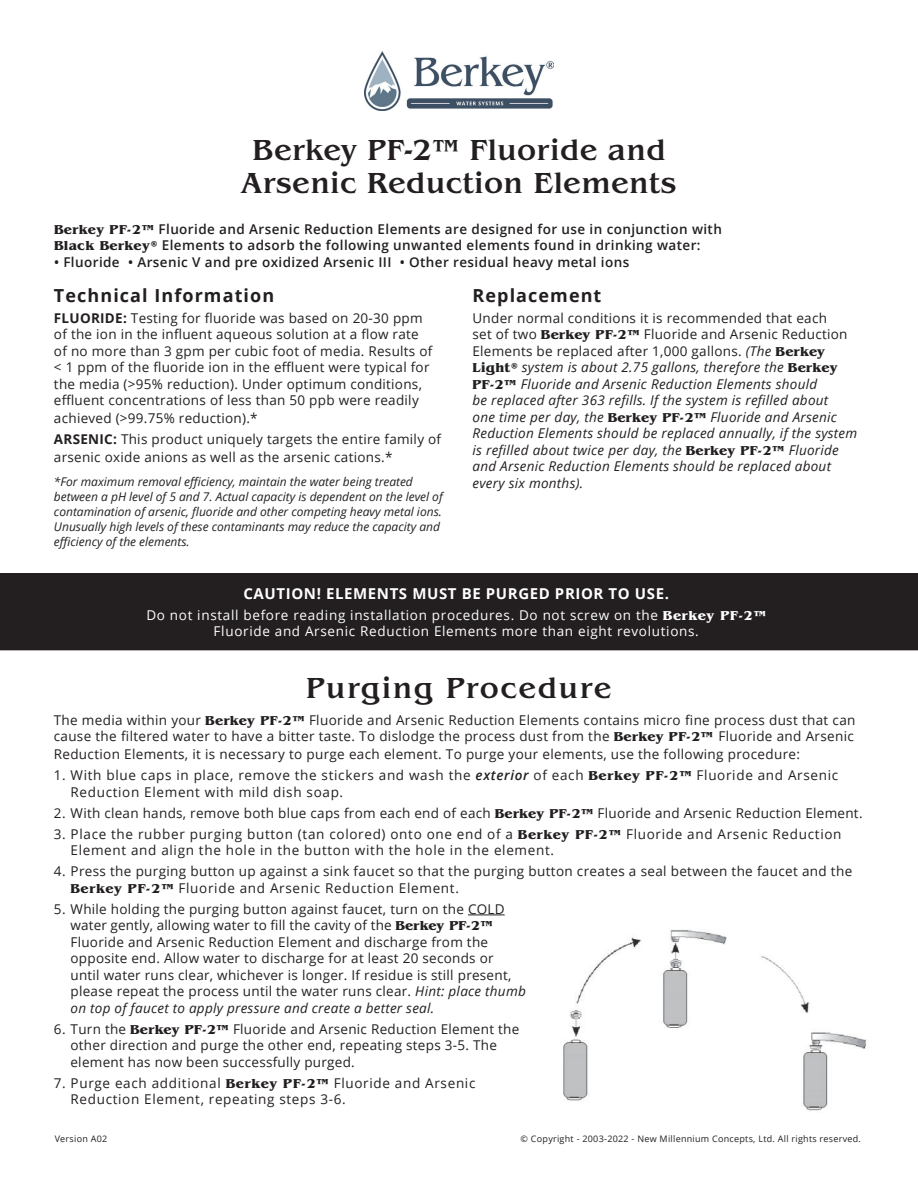
<style>
.page{position:relative;width:918px;height:1188px;background:#fff}
.page>*{position:absolute;margin:0;border:0;box-sizing:border-box;transform-origin:0 0}
.t1{font:500 30px/33px "Benguiat Pro ITC";letter-spacing:.01em;color:#231f20;text-align:center}
.t2{font:500 30px "Benguiat Pro ITC";letter-spacing:.05em;color:#231f20}
.t3{font:700 18px "Open Sans";letter-spacing:.06em;color:#231f20}
.t4{font:700 15px "Open Sans";letter-spacing:.04em;color:#fff}
.t5{font:13.5px/16.5px "Open Sans";letter-spacing:.02em;color:#231f20}
.t6{font:italic 13.5px/16.5px "Open Sans";letter-spacing:.02em;color:#231f20}
.t7{font:13.5px/16.5px "Open Sans";letter-spacing:.05em;color:#231f20}
.t8{font:600 13.5px/16.5px "Open Sans";letter-spacing:.03em;color:#231f20}
.t9{font:13.5px/16.5px "Open Sans";letter-spacing:.05em;color:#fff;text-align:center}
.t10{font:italic 12px/15px "Open Sans";color:#231f20}
.t11{font:9px "Open Sans";letter-spacing:.03em;color:#231f20}
.s1{font-family:"Benguiat Pro ITC";font-weight:700}
.s2{font-weight:700}
.s3{font-style:normal}
.s4{font-family:"Benguiat Pro ITC";font-weight:700;font-style:normal}
.s5{font-weight:600;font-style:italic}
.s6{font-style:italic}
</style>
<div class="page">
<img style="left:365px;top:52px;width:189px;height:58px">
<div style="left:0;top:573px;width:918px;height:77px;background:#231f20"></div>
<hr style="left:468px;top:915px;width:37px;height:1px;background:#231f20">
<img style="left:563px;top:930px;width:303px;height:181px">
<h1 class="t1" style="left:241px;top:134px;width:437px">Berkey PF-2™ Fluoride and<br>Arsenic Reduction Elements</h1>
<p class="t8" style="left:54px;top:221px;width:669px"><span class="s1">Berkey PF-2™</span> Fluoride and Arsenic Reduction Elements are designed for use in conjunction with<br><span class="s1">Black Berkey®</span> Elements to adsorb the following unwanted elements found in drinking water:</p>
<p class="t8" style="left:54px;top:254px;width:577px">• Fluoride • Arsenic V and pre oxidized Arsenic III • Other residual heavy metal ions</p>
<h2 class="t3" style="left:54px;top:282px;width:222px">Technical Information</h2>
<p class="t5" style="left:54px;top:309px;width:380px"><span class="s2">FLUORIDE:</span> Testing for fluoride was based on 20-30 ppm of the ion in the influent aqueous solution at a flow rate of no more than 3 gpm per cubic foot of media. Results of &lt; 1 ppm of the fluoride ion in the effluent were typical for the media (&gt;95% reduction). Under optimum conditions, effluent concentrations of less than 50 ppb were readily</p>
<p class="t5" style="left:54px;top:407px;width:389px;line-height:21px">achieved (&gt;99.75% reduction).*<br><span class="s2">ARSENIC:</span> This product uniquely targets the entire family of</p>
<p class="t5" style="left:54px;top:449px;width:340px">arsenic oxide anions as well as the arsenic cations.*</p>
<p class="t10" style="left:54px;top:474px;width:390px">*For maximum removal efficiency, maintain the water being treated between a pH level of 5 and 7. Actual capacity is dependent on the level of contamination of arsenic, fluoride and other competing heavy metal ions.<br>Unusually high levels of these contaminants may reduce the capacity and efficiency of the elements.</p>
<h2 class="t3" style="left:473px;top:282px;width:130px">Replacement</h2>
<p class="t6" style="left:473px;top:309px;width:386px"><span class="s3">Under normal conditions it is recommended that each<br>set of two</span> <span class="s4">Berkey PF-2™</span> <span class="s3">Fluoride and Arsenic Reduction Elements be replaced after 1,000 gallons.</span> (The <span class="s4">Berkey Light®</span> system is about 2.75 gallons, therefore the <span class="s4">Berkey PF-2™</span> Fluoride and Arsenic Reduction Elements should<br>be replaced after 363 refills. If the system is refilled about<br>one time per day, the <span class="s4">Berkey PF-2™</span> Fluoride and Arsenic Reduction Elements should be replaced annually, if the system is refilled about twice per day, the <span class="s4">Berkey PF-2™</span> Fluoride and Arsenic Reduction Elements should be replaced about every six months).</p>
<p class="t4" style="left:243px;top:583px;width:427px">CAUTION! ELEMENTS MUST BE PURGED PRIOR TO USE.</p>
<p class="t9" style="left:146px;top:606px;width:621px">Do not install before reading installation procedures. Do not screw on the <span class="s1">Berkey PF-2™<br></span>Fluoride and Arsenic Reduction Elements more than eight revolutions.</p>
<h1 class="t2" style="left:306px;top:671px;width:307px">Purging Procedure</h1>
<p class="t5" style="left:54px;top:711px;width:803px">The media within your <span class="s1">Berkey PF-2™</span> Fluoride and Arsenic Reduction Elements contains micro fine process dust that can cause the filtered water to have a bitter taste. To dislodge the process dust from the <span class="s1">Berkey PF-2™</span> Fluoride and Arsenic</p>
<p class="t5" style="left:54px;top:746px;width:748px">Reduction Elements, it is necessary to purge each element. To purge your elements, use the following procedure:</p>
<p class="t7" style="left:70px;top:767px;width:769px;text-indent:-17px">1. With blue caps in place, remove the stickers and wash the <span class="s5">exterior</span> of each <span class="s1">Berkey PF-2™</span> Fluoride and Arsenic<br>Reduction Element with mild dish soap.</p>
<p class="t5" style="left:54px;top:804px;width:810px">2. With clean hands, remove both blue caps from each end of each <span class="s1">Berkey PF-2™</span> Fluoride and Arsenic Reduction Element.</p>
<p class="t7" style="left:70px;top:825px;width:773px;text-indent:-17px">3. Place the rubber purging button (tan colored) onto one end of a <span class="s1">Berkey PF-2™</span> Fluoride and Arsenic Reduction<br>Element and align the hole in the button with the hole in the element.</p>
<p class="t5" style="left:70px;top:863px;width:783px;text-indent:-17px">4. Press the purging button up against a sink faucet so that the purging button creates a seal between the faucet and the<br><span class="s1">Berkey PF-2™</span> Fluoride and Arsenic Reduction Element.</p>
<p class="t5" style="left:70px;top:900px;width:457px;text-indent:-17px">5. While holding the purging button against faucet, turn on the COLD water gently, allowing water to fill the cavity of the <span class="s1">Berkey PF-2™ </span>Fluoride and Arsenic Reduction Element and discharge from the opposite end. Allow water to discharge for at least 20 seconds or until water runs clear, whichever is longer. If residue is still present, please repeat the process until the water runs clear. <span class="s6">Hint: place thumb on top of faucet to apply pressure and create a better seal.</span></p>
<p class="t5" style="left:70px;top:1020px;width:450px;text-indent:-17px">6. Turn the <span class="s1">Berkey PF-2™</span> Fluoride and Arsenic Reduction Element the other direction and purge the other end, repeating steps 3-5. The element has now been successfully purged.</p>
<p class="t7" style="left:70px;top:1074px;width:406px;text-indent:-17px">7. Purge each additional <span class="s1">Berkey PF-2™</span> Fluoride and Arsenic<br>Reduction Element, repeating steps 3-6.</p>
<p class="t11" style="left:55px;top:1133px;width:54px">Version A02</p>
<p class="t11" style="left:521px;top:1133px;width:342px">© Copyright - 2003-2022 - New Millennium Concepts, Ltd. All rights reserved.</p>
</div>
